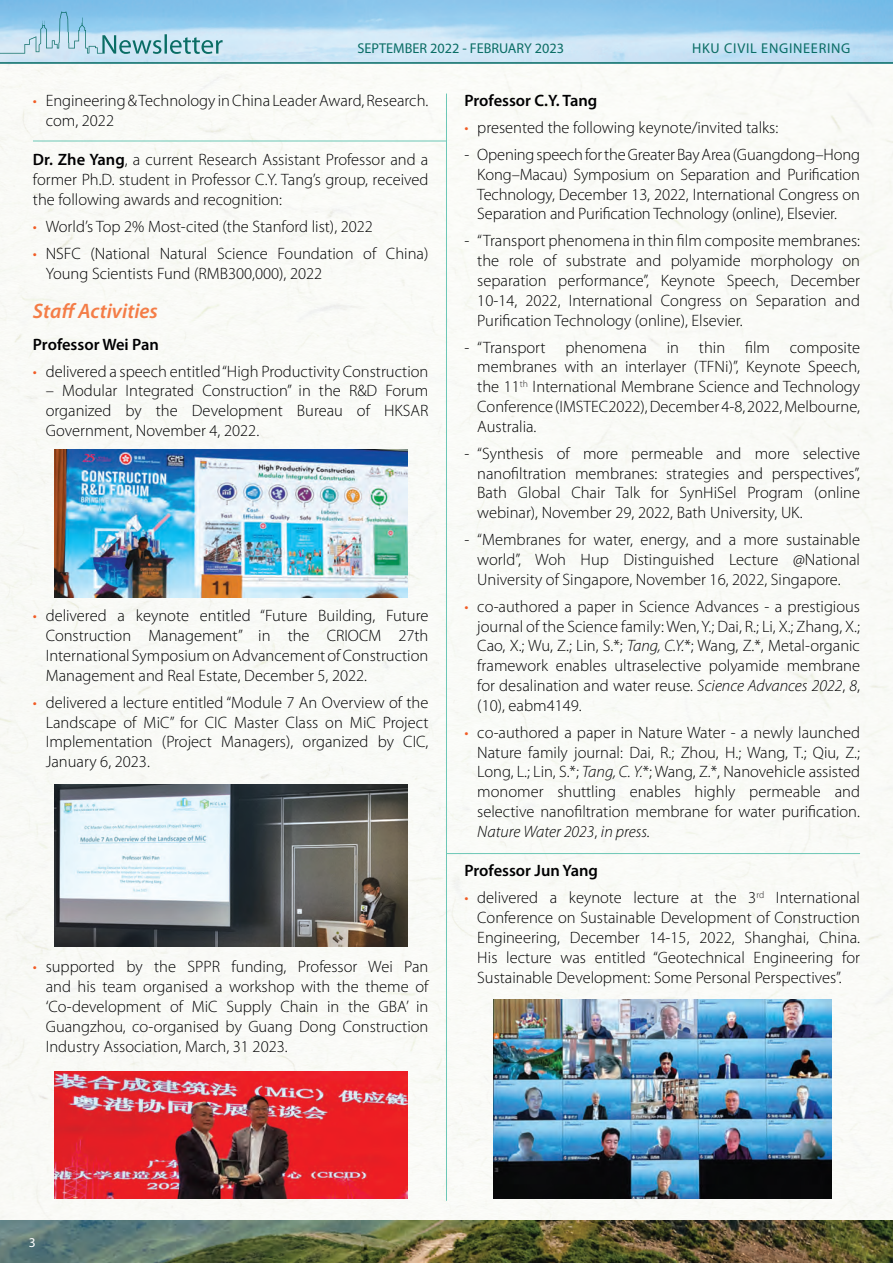
<style>
.page{position:relative;width:893px;height:1263px;background:#fff}
.page>*{position:absolute;margin:0;border:0;box-sizing:border-box;transform-origin:0 0}
.t1{font:italic 600 21px "Myriad Pro";color:#f47d47}
.t2{font:300 16.5px/19.8px "Myriad Pro";color:#000001;text-align:justify}
.t3{font:600 16.5px "Myriad Pro";color:#000001}
.t4{font:14.25px "Myriad Pro";color:#0a6d65}
.t5{font:14.25px "Myriad Pro";letter-spacing:.05em;color:#0a6d65}
.t6{font:13.5px "Myriad Pro";color:#fff}
.s1{color:#f15b24}
.s2{font-weight:600}
.s3{font-style:italic}
</style>
<div class="page">
<img style="left:0;top:64px;width:893px;height:1156px">
<img style="left:0;top:0;width:893px;height:62px">
<img style="left:0;top:1220px;width:893px;height:43px">
<hr style="left:0;top:62px;width:893px;height:2px;background:#0a6d65">
<svg style="left:0;top:12px;width:223px;height:42px;background:#9fcde3"></svg>
<hr style="left:446px;top:94px;width:1px;height:1107px;background:#6cc7b6">
<hr style="left:33px;top:141px;width:414px;height:1px;background:#6cc7b6">
<hr style="left:446px;top:853px;width:414px;height:1px;background:#6cc7b6">
<img style="left:493px;top:999px;width:338px;height:200px">
<img style="left:54px;top:784px;width:353px;height:162px">
<img style="left:54px;top:1071px;width:353px;height:128px">
<img style="left:54px;top:449px;width:353px;height:149px">
<p class="t4" style="left:358px;top:40px;width:208px">SEPTEMBER 2022 - FEBRUARY 2023</p>
<p class="t5" style="left:692px;top:40px;width:160px">HKU CIVIL ENGINEERING</p>
<p class="t2" style="left:46px;top:90px;width:384px;text-indent:-13px"><span class="s1">•</span> Engineering &amp; Technology in China Leader Award, Research. com, 2022</p>
<p class="t2" style="left:33px;top:150px;width:397px"><span class="s2">Dr. Zhe Yang</span>, a current Research Assistant Professor and a former Ph.D. student in Professor C.Y. Tang’s group, received the following awards and recognition:</p>
<p class="t2" style="left:33px;top:216px;width:342px"><span class="s1">•</span> World’s Top 2% Most-cited (the Stanford list), 2022</p>
<p class="t2" style="left:46px;top:243px;width:384px;text-indent:-13px"><span class="s1">•</span> NSFC (National Natural Science Foundation of China)<br>Young Scientists Fund (RMB300,000), 2022</p>
<p class="t1" style="left:33px;top:298px;width:127px">Staff Activities</p>
<p class="t3" style="left:33px;top:333px;width:127px">Professor Wei Pan</p>
<p class="t2" style="left:33px;top:361px;width:397px"><span class="s1">•</span> delivered a speech entitled “High Productivity Construction</p>
<p class="t2" style="left:46px;top:381px;width:384px">– Modular Integrated Construction” in the R&amp;D Forum organized by the Development Bureau of HKSAR Government, November 4, 2022.</p>
<p class="t2" style="left:46px;top:606px;width:384px;text-indent:-13px"><span class="s1">•</span> delivered a keynote entitled “Future Building, Future Construction Management” in the CRIOCM 27th International Symposium on Advancement of Construction Management and Real Estate, December 5, 2022.</p>
<p class="t2" style="left:46px;top:692px;width:384px;text-indent:-13px"><span class="s1">•</span> delivered a lecture entitled “Module 7 An Overview of the Landscape of MiC” for CIC Master Class on MiC Project Implementation (Project Managers), organized by CIC, January 6, 2023.</p>
<p class="t2" style="left:46px;top:957px;width:384px;text-indent:-13px"><span class="s1">•</span> supported by the SPPR funding, Professor Wei Pan and his team organised a workshop with the theme of ‘Co-development of MiC Supply Chain in the GBA’ in Guangzhou, co-organised by Guang Dong Construction Industry Association, March, 31 2023.</p>
<p class="t3" style="left:465px;top:90px;width:134px">Professor C.Y. Tang</p>
<p class="t2" style="left:465px;top:117px;width:315px"><span class="s1">•</span> presented the following keynote/invited talks:</p>
<p class="t2" style="left:477px;top:144px;width:384px;text-indent:-13px">- Opening speech for the Greater Bay Area (Guangdong–Hong Kong–Macau) Symposium on Separation and Purification Technology, December 13, 2022, International Congress on Separation and Purification Technology (online), Elsevier.</p>
<p class="t2" style="left:477px;top:231px;width:384px;text-indent:-13px">- “Transport phenomena in thin film composite membranes: the role of substrate and polyamide morphology on separation performance”, Keynote Speech, December 10-14, 2022, International Congress on Separation and Purification Technology (online), Elsevier.</p>
<p class="t2" style="left:477px;top:337px;width:384px;text-indent:-13px">- “Transport phenomena in thin film composite membranes with an interlayer (TFNi)”, Keynote Speech, the 11<sup>th</sup> International Membrane Science and Technology Conference (IMSTEC2022), December 4-8, 2022, Melbourne, Australia.</p>
<p class="t2" style="left:477px;top:443px;width:384px;text-indent:-13px">- “Synthesis of more permeable and more selective nanofiltration membranes: strategies and perspectives”, Bath Global Chair Talk for SynHiSel Program (online webinar), November 29, 2022, Bath University, UK.</p>
<p class="t2" style="left:477px;top:530px;width:384px;text-indent:-13px">- “Membranes for water, energy, and a more sustainable world”, Woh Hup Distinguished Lecture @National University of Singapore, November 16, 2022, Singapore.</p>
<p class="t2" style="left:477px;top:596px;width:384px;text-indent:-13px"><span class="s1">•</span> co-authored a paper in Science Advances - a prestigious journal of the Science family: Wen, Y.; Dai, R.; Li, X.; Zhang, X.; Cao, X.; Wu, Z.; Lin, S.*; <span class="s3">Tang, C.Y.</span>*; Wang, Z.*, Metal-organic framework enables ultraselective polyamide membrane for desalination and water reuse. <span class="s3">Science Advances 2022</span>, <span class="s3">8</span>, (10), eabm4149.</p>
<p class="t2" style="left:477px;top:722px;width:384px;text-indent:-13px"><span class="s1">•</span> co-authored a paper in Nature Water - a newly launched Nature family journal: Dai, R.; Zhou, H.; Wang, T.; Qiu, Z.; Long, L.; Lin, S.*; <span class="s3">Tang, C. Y.</span>*; Wang, Z.*, Nanovehicle assisted monomer shuttling enables highly permeable and selective nanofiltration membrane for water purification.<br><span class="s3">Nature Water 2023</span>, <span class="s3">in press.</span></p>
<p class="t3" style="left:465px;top:860px;width:135px">Professor Jun Yang</p>
<p class="t2" style="left:477px;top:888px;width:384px;text-indent:-13px"><span class="s1">•</span> delivered a keynote lecture at the 3<sup>rd</sup> International Conference on Sustainable Development of Construction Engineering, December 14-15, 2022, Shanghai, China.<br>His lecture was entitled “Geotechnical Engineering for Sustainable Development: Some Personal Perspectives”.</p>
<p class="t6" style="left:29px;top:1234px;width:8px">3</p>
</div>
